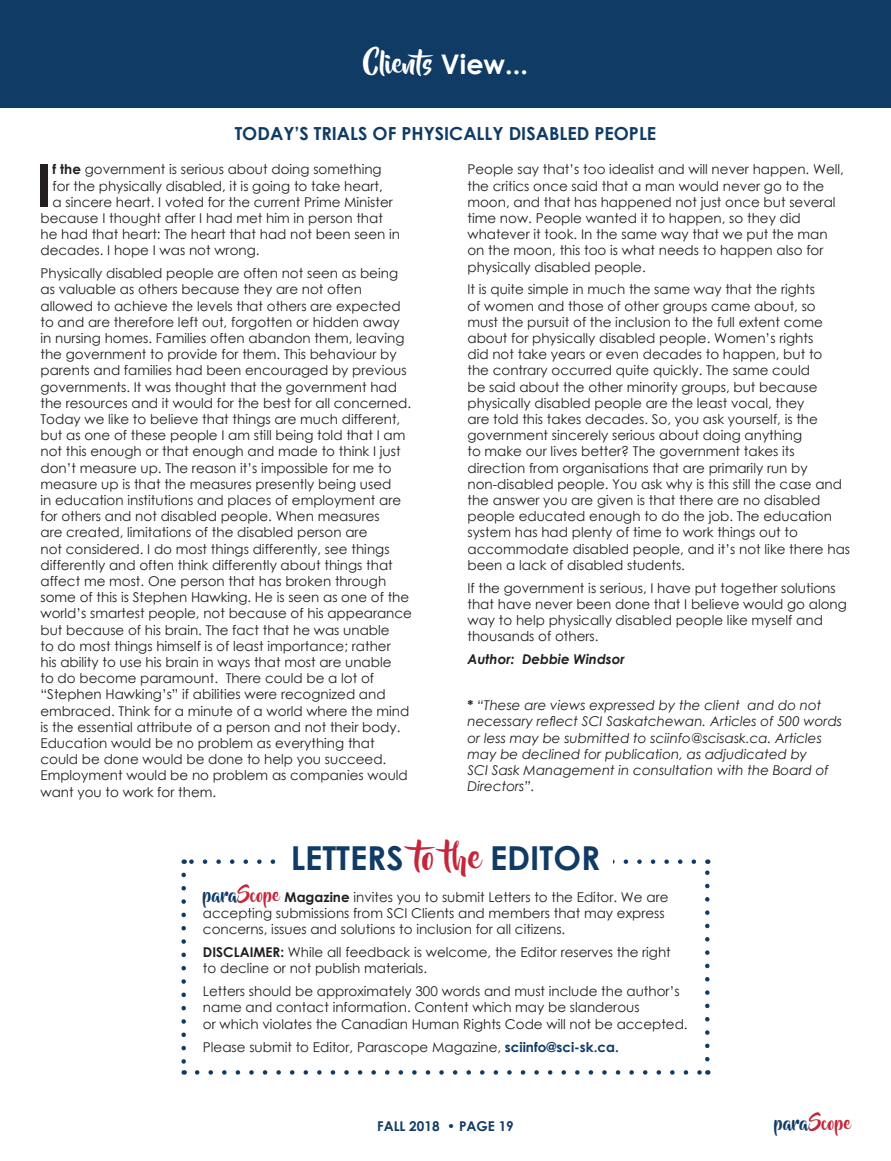
<style>
.page{position:relative;width:891px;height:1161px;background:#fff}
.page>*{position:absolute;margin:0;border:0;box-sizing:border-box;transform-origin:0 0}
.t1{font:700 58.65px "Century Gothic";color:#231f20}
.t2{font:700 33px "Century Gothic";color:#103b65}
.t3{font:27px "Beyond The Mountains";color:#fff}
.t4{font:700 18px "Century Gothic";color:#103b65}
.t5{font:18px "Beyond The Mountains";color:#c52639}
.t6{font:13.5px/16.2px "Century Gothic";color:#231f20}
.t7{font:italic 13.5px/16.2px "Century Gothic";color:#231f20}
.t8{font:italic 700 13.5px "Century Gothic";color:#231f20}
.t9{font:700 13.5px "Century Gothic";color:#103b65}
.s1{font-family:"Century Gothic";font-weight:700}
.s2{font-weight:700;font-style:normal}
.s3{font-weight:700}
.s4{font-family:"Beyond The Mountains";font-weight:400;color:#c52639}
.s5{font-family:"Beyond The Mountains";font-size:18px;color:#103b65}
.s6{font-family:"Beyond The Mountains";font-size:18px;color:#c52639}
.s7{font-weight:700;color:#103b65}
.s8{color:#103b65}
</style>
<div class="page">
<div style="left:0;top:0;width:891px;height:107px;background:#103b65"></div>
<svg style="left:197px;top:1070px;width:504px;height:5px"></svg>
<svg style="left:181px;top:875px;width:5px;height:200px"></svg>
<svg style="left:705px;top:859px;width:5px;height:200px"></svg>
<svg style="left:184px;top:859px;width:510px;height:5px"></svg>
<div style="left:279px;top:831px;width:334px;height:46px;background:#fff"></div>
<h3 class="t3" style="left:363px;top:49px;width:166px">Clients <span class="s1">View...</span></h3>
<h3 class="t4" style="left:235px;top:120px;width:423px">TODAY’S TRIALS OF PHYSICALLY DISABLED PEOPLE</h3>
<p class="t6" style="left:467px;top:161px;width:378px">People say that’s too idealist and will never happen. Well, the critics once said that a man would never go to the moon, and that has happened not just once but several time now. People wanted it to happen, so they did whatever it took. In the same way that we put the man on the moon, this too is what needs to happen also for physically disabled people.</p>
<p class="t6" style="left:467px;top:281px;width:384px">It is quite simple in much the same way that the rights<br>of women and those of other groups came about, so<br>must the pursuit of the inclusion to the full extent come about for physically disabled people. Women’s rights<br>did not take years or even decades to happen, but to<br>the contrary occurred quite quickly. The same could<br>be said about the other minority groups, but because physically disabled people are the least vocal, they<br>are told this takes decades. So, you ask yourself, is the government sincerely serious about doing anything<br>to make our lives better? The government takes its direction from organisations that are primarily run by non-disabled people. You ask why is this still the case and the answer you are given is that there are no disabled people educated enough to do the job. The education system has had plenty of time to work things out to accommodate disabled people, and it’s not like there has been a lack of disabled students.</p>
<p class="t6" style="left:467px;top:580px;width:381px">If the government is serious, I have put together solutions that have never been done that I believe would go along way to help physically disabled people like myself and thousands of others.</p>
<p class="t8" style="left:467px;top:649px;width:159px">Author: Debbie Windsor</p>
<p class="t7" style="left:467px;top:697px;width:376px"><span class="s2">*</span> “These are views expressed by the client and do not necessary reflect SCI Saskatchewan. Articles of 500 words or less may be submitted to sciinfo@scisask.ca. Articles may be declined for publication, as adjudicated by<br>SCI Sask Management in consultation with the Board of Directors”.</p>
<h1 class="t1" style="left:36px;top:141px;width:18px">I</h1>
<p class="t6" style="left:53px;top:161px;width:331px"><span class="s3">f the</span> government is serious about doing something</p>
<p class="t6" style="left:53px;top:177px;width:332px">for the physically disabled, it is going to take heart,</p>
<p class="t6" style="left:53px;top:194px;width:342px">a sincere heart. I voted for the current Prime Minister</p>
<p class="t6" style="left:40px;top:210px;width:344px">because I thought after I had met him in person that</p>
<p class="t6" style="left:40px;top:226px;width:361px">he had that heart: The heart that had not been seen in</p>
<p class="t6" style="left:40px;top:242px;width:221px">decades. I hope I was not wrong.</p>
<p class="t6" style="left:40px;top:265px;width:373px">Physically disabled people are often not seen as being as valuable as others because they are not often allowed to achieve the levels that others are expected to and are therefore left out, forgotten or hidden away in nursing homes. Families often abandon them, leaving the government to provide for them. This behaviour by parents and families had been encouraged by previous governments. It was thought that the government had the resources and it would for the best for all concerned.<br>Today we like to believe that things are much different, but as one of these people I am still being told that I am not this enough or that enough and made to think I just don’t measure up. The reason it’s impossible for me to measure up is that the measures presently being used<br>in education institutions and places of employment are for others and not disabled people. When measures<br>are created, limitations of the disabled person are<br>not considered. I do most things differently, see things differently and often think differently about things that affect me most. One person that has broken through some of this is Stephen Hawking. He is seen as one of the world’s smartest people, not because of his appearance but because of his brain. The fact that he was unable<br>to do most things himself is of least importance; rather<br>his ability to use his brain in ways that most are unable<br>to do become paramount. There could be a lot of “Stephen Hawking’s” if abilities were recognized and embraced. Think for a minute of a world where the mind is the essential attribute of a person and not their body.<br>Education would be no problem as everything that could be done would be done to help you succeed.<br>Employment would be no problem as companies would want you to work for them.</p>
<h2 class="t2" style="left:291px;top:833px;width:311px">LETTERS <span class="s4">to the</span> EDITOR</h2>
<p class="t6" style="left:203px;top:888px;width:467px"><span class="s5">para</span><span class="s6">Scope</span> <span class="s3">Magazine</span> invites you to submit Letters to the Editor. We are accepting submissions from SCI Clients and members that may express concerns, issues and solutions to inclusion for all citizens.</p>
<p class="t6" style="left:203px;top:944px;width:469px"><span class="s3">DISCLAIMER:</span> While all feedback is welcome, the Editor reserves the right to decline or not publish materials.</p>
<p class="t6" style="left:203px;top:983px;width:486px">Letters should be approximately 300 words and must include the author’s name and contact information. Content which may be slanderous<br>or which violates the Canadian Human Rights Code will not be accepted.</p>
<p class="t6" style="left:203px;top:1038px;width:417px">Please submit to Editor, Parascope Magazine, <span class="s7">sciinfo@sci-sk.ca.</span></p>
<p class="t9" style="left:377px;top:1116px;width:138px">FALL 2018 • PAGE 19</p>
<h3 class="t5" style="left:774px;top:1113px;width:78px"><span class="s8">para</span>Scope</h3>
</div>
